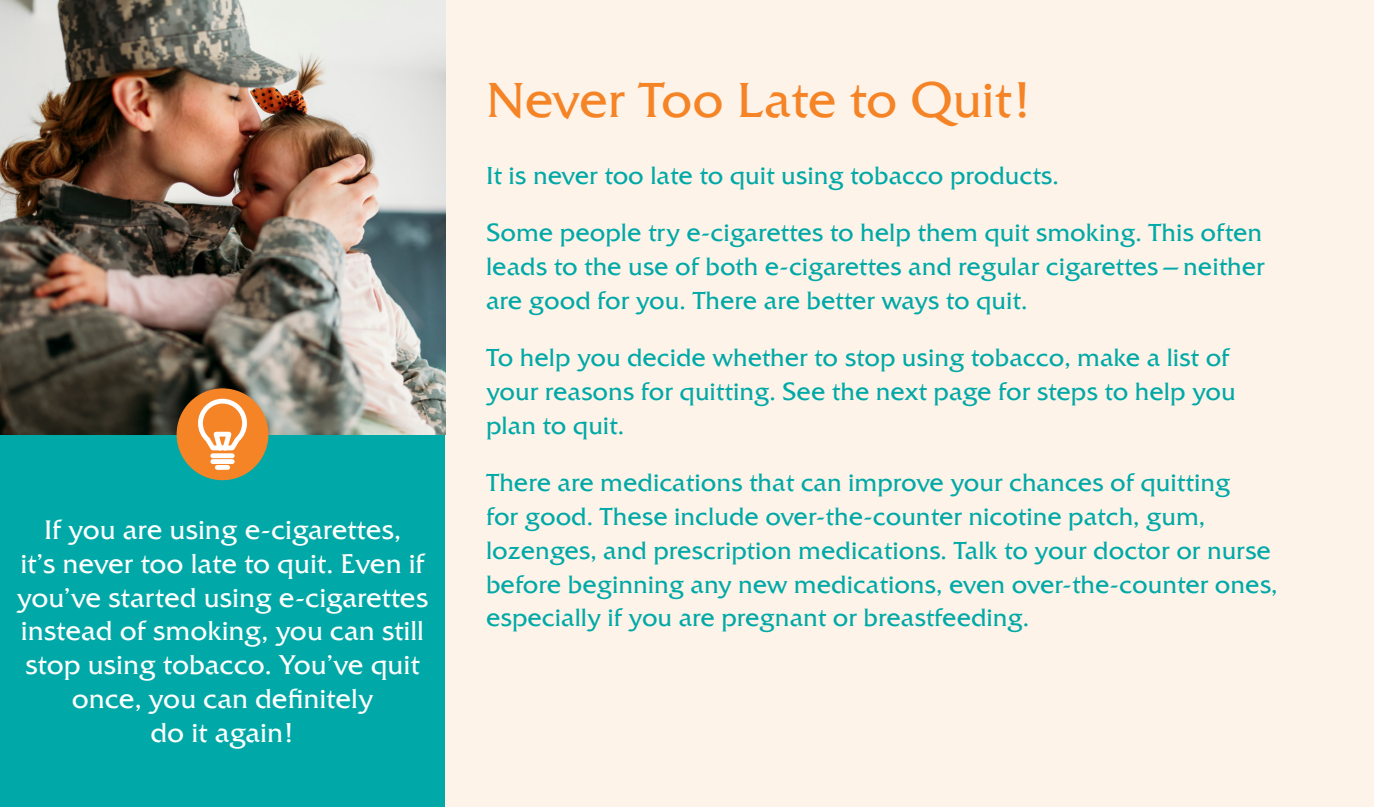
<style>
.page{position:relative;width:1374px;height:807px;background:#fff}
.page>*{position:absolute;margin:0;border:0;box-sizing:border-box;transform-origin:0 0}
.t1{font:49.5px "Friz Quadrata Com";color:#f58427}
.t2{font:27px/33.8px "Friz Quadrata Com";color:#fff;text-align:center}
.t3{font:24.75px/33.8px "Friz Quadrata Com";color:#00a9a7}
</style>
<div class="page">
<div style="left:445px;top:0;width:929px;height:807px;background:#fef3e8"></div>
<div style="left:0;top:0;width:445px;height:807px;background:#00a9a7"></div>
<img style="left:0;top:0;width:445px;height:434px">
<div style="left:177px;top:388px;width:91px;height:92px;background:#f58427;border-radius:50%"></div>
<svg style="left:196px;top:396px;width:53px;height:76px"></svg>
<p class="t2" style="left:17px;top:513px;width:413px">If you are using e-cigarettes,<br>it’s never too late to quit. Even if you’ve started using e-cigarettes instead of smoking, you can still stop using tobacco. You’ve quit once, you can definitely<br>do it again!</p>
<p class="t1" style="left:486px;top:69px;width:548px">Never Too Late to Quit!</p>
<p class="t3" style="left:486px;top:159px;width:574px">It is never too late to quit using tobacco products.</p>
<p class="t3" style="left:486px;top:216px;width:780px;text-align:justify">Some people try e-cigarettes to help them quit smoking. This often leads to the use of both e-cigarettes and regular cigarettes—neither are good for you. There are better ways to quit.</p>
<p class="t3" style="left:486px;top:341px;width:751px">To help you decide whether to stop using tobacco, make a list of your reasons for quitting. See the next page for steps to help you plan to quit.</p>
<p class="t3" style="left:486px;top:466px;width:793px">There are medications that can improve your chances of quitting<br>for good. These include over-the-counter nicotine patch, gum, lozenges, and prescription medications. Talk to your doctor or nurse before beginning any new medications, even over-the-counter ones, especially if you are pregnant or breastfeeding.</p>
</div>
